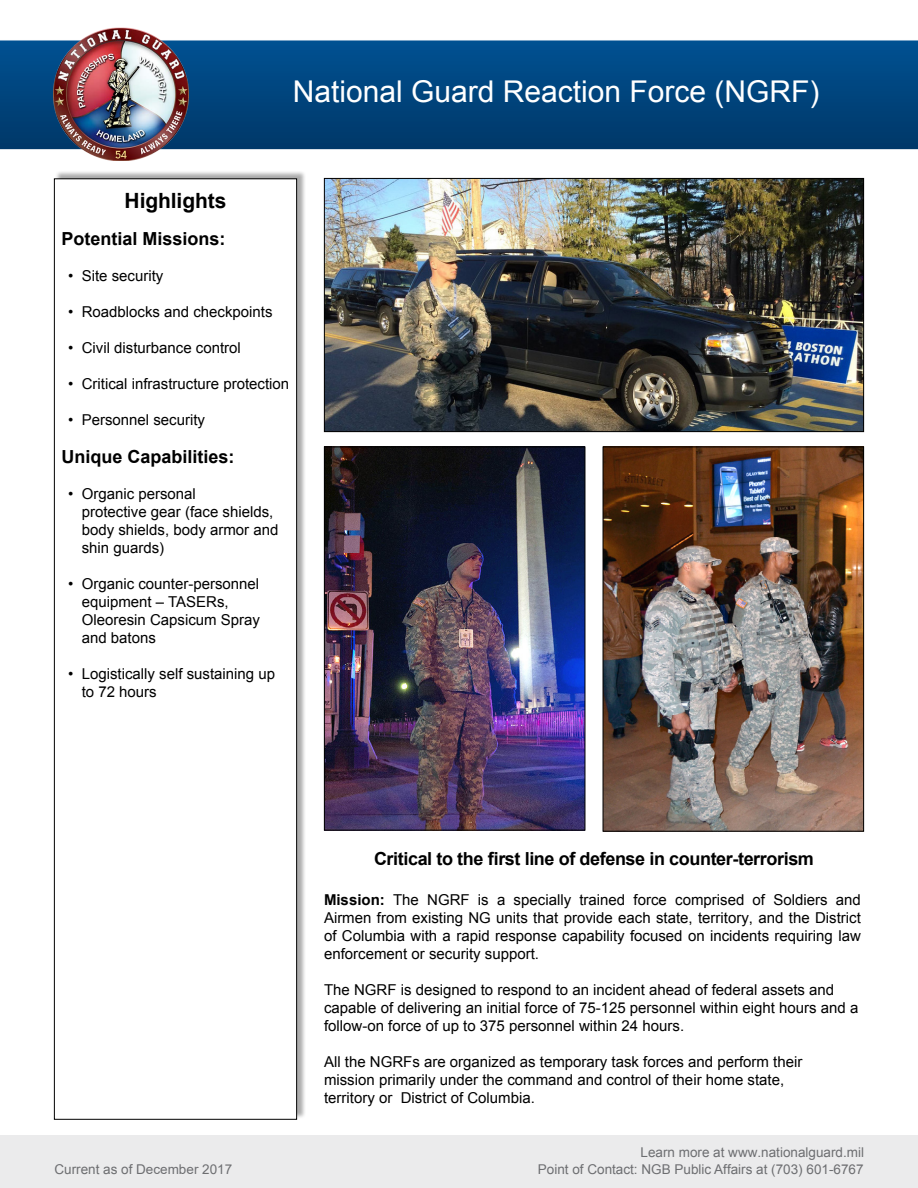
<style>
.page{position:relative;width:918px;height:1188px;background:#fff}
.page>*{position:absolute;margin:0;border:0;box-sizing:border-box;transform-origin:0 0}
.t1{font:30px "Arial";color:#fff}
.t2{font:700 21px "Arial";letter-spacing:-.005em;color:#000}
.t3{font:700 18px "Arial";letter-spacing:-.02em;color:#000}
.t4{font:700 18px "Arial";color:#000}
.t5{font:15px/18px "Arial";color:#000}
.t6{font:13.5px/16.2px "Arial";color:#6d6e71;text-align:right}
.s1{font-weight:700}
</style>
<div class="page">
<div style="left:0;top:1135px;width:918px;height:53px;background:#ebebec"></div>
<img style="left:326px;top:180px;width:536px;height:250px">
<div style="left:324px;top:178px;width:540px;height:254px;border:1px solid #000"></div>
<img style="left:326px;top:449px;width:257px;height:380px">
<div style="left:324px;top:447px;width:261px;height:384px;border:1px solid #000"></div>
<img style="left:605px;top:449px;width:257px;height:381px">
<div style="left:603px;top:447px;width:261px;height:385px;border:1px solid #000"></div>
<div style="left:55px;top:170px;width:251px;height:950px;background:#000;opacity:.33"></div>
<div style="left:54px;top:179px;width:243px;height:940px;background:#fff"></div>
<div style="left:54px;top:178px;width:243px;height:942px;border:1px solid #000"></div>
<img style="left:0;top:40px;width:918px;height:110px">
<img style="left:54px;top:27px;width:134px;height:134px">
<h1 class="t1" style="left:293px;top:72px;width:528px">National Guard Reaction Force (NGRF)</h1>
<h2 class="t2" style="left:125px;top:187px;width:103px">Highlights</h2>
<p class="t4" style="left:62px;top:227px;width:166px">Potential Missions:</p>
<p class="t5" style="left:68px;top:267px;width:97px">• Site security</p>
<p class="t5" style="left:68px;top:303px;width:206px">• Roadblocks and checkpoints</p>
<p class="t5" style="left:68px;top:339px;width:174px">• Civil disturbance control</p>
<p class="t5" style="left:68px;top:375px;width:223px">• Critical infrastructure protection</p>
<p class="t5" style="left:68px;top:411px;width:138px">• Personnel security</p>
<p class="t4" style="left:62px;top:445px;width:175px">Unique Capabilities:</p>
<p class="t5" style="left:82px;top:485px;width:198px;text-indent:-14px">• Organic personal<br>protective gear (face shields, body shields, body armor and shin guards)</p>
<p class="t5" style="left:82px;top:575px;width:180px;text-indent:-14px">• Organic counter-personnel equipment – TASERs,<br>Oleoresin Capsicum Spray and batons</p>
<p class="t5" style="left:82px;top:665px;width:195px;text-indent:-14px">• Logistically self sustaining up to 72 hours</p>
<p class="t6" style="left:54px;top:1161px;width:179px">Current as of December 2017</p>
<p class="t3" style="left:374px;top:847px;width:441px">Critical to the first line of defense in counter-terrorism</p>
<p class="t5" style="left:324px;top:891px;width:538px;text-align:justify"><span class="s1">Mission:</span> The NGRF is a specially trained force comprised of Soldiers and Airmen from existing NG units that provide each state, territory, and the District of Columbia with a rapid response capability focused on incidents requiring law enforcement or security support.</p>
<p class="t5" style="left:324px;top:981px;width:536px">The NGRF is designed to respond to an incident ahead of federal assets and capable of delivering an initial force of 75-125 personnel within eight hours and a follow-on force of up to 375 personnel within 24 hours.</p>
<p class="t5" style="left:324px;top:1053px;width:480px">All the NGRFs are organized as temporary task forces and perform their mission primarily under the command and control of their home state, territory or District of Columbia.</p>
<p class="t6" style="left:538px;top:1145px;width:328px">Learn more at www.nationalguard.mil<br>Point of Contact: NGB Public Affairs at (703) 601-6767</p>
</div>
